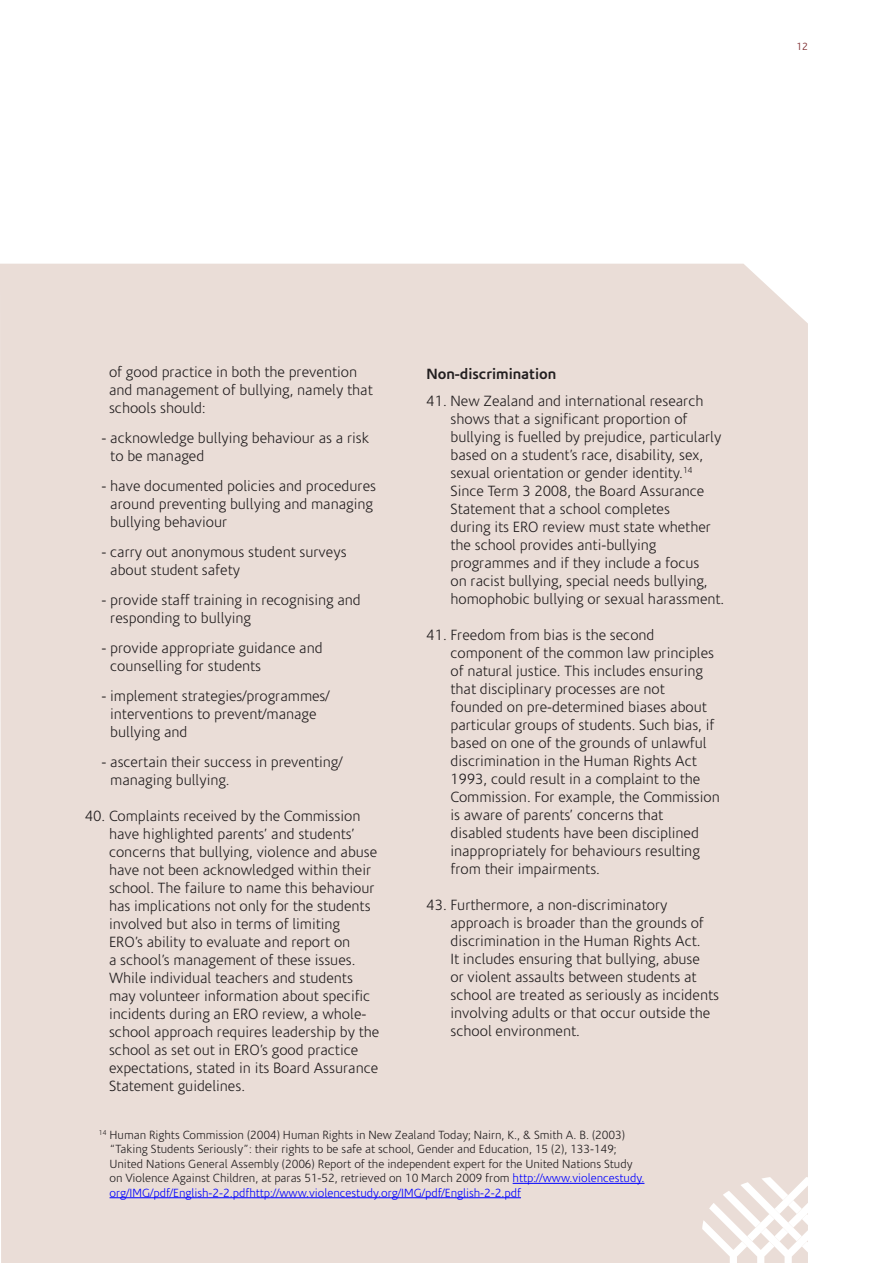
<style>
.page{position:relative;width:893px;height:1263px;background:#fff}
.page>*{position:absolute;margin:0;border:0;box-sizing:border-box;transform-origin:0 0}
.t1{font:300 15px/18px "Coris Macron";color:#231f20}
.t2{font:700 15px "Coris Macron";color:#231f20}
.t3{font:300 12px/14.4px "Coris Macron";color:#231f20}
.t4{font:300 10.5px "Coris Macron";color:#762023}
.s1{color:#00f}
</style>
<div class="page">
<div style="left:0;top:264px;width:808px;height:999px;background:#eaddd7"></div>
<hr style="left:513px;top:1183px;width:131px;height:1px;background:#00f">
<hr style="left:110px;top:1197px;width:411px;height:1px;background:#00f">
<svg style="left:702px;top:1177px;width:106px;height:86px"></svg>
<div style="left:423px;top:1083px;width:114px;height:14px;background:#eaddd7"></div>
<p class="t4" style="left:796px;top:41px;width:13px">12</p>
<p class="t1" style="left:109px;top:363px;width:265px">of good practice in both the prevention and management of bullying, namely that schools should:</p>
<p class="t1" style="left:110px;top:429px;width:260px;text-indent:-9px">- acknowledge bullying behaviour as a risk to be managed</p>
<p class="t1" style="left:110px;top:477px;width:267px;text-indent:-9px">- have documented policies and procedures around preventing bullying and managing bullying behaviour</p>
<p class="t1" style="left:110px;top:543px;width:238px;text-indent:-9px">- carry out anonymous student surveys about student safety</p>
<p class="t1" style="left:110px;top:591px;width:252px;text-indent:-9px">- provide staff training in recognising and responding to bullying</p>
<p class="t1" style="left:110px;top:639px;width:214px;text-indent:-9px">- provide appropriate guidance and counselling for students</p>
<p class="t1" style="left:110px;top:687px;width:221px;text-indent:-9px">- implement strategies/programmes/ interventions to prevent/manage bullying and</p>
<p class="t1" style="left:110px;top:753px;width:234px;text-indent:-9px">- ascertain their success in preventing/ managing bullying.</p>
<p class="t1" style="left:109px;top:807px;width:272px;text-indent:-24px">40. Complaints received by the Commission have highlighted parents’ and students’ concerns that bullying, violence and abuse have not been acknowledged within their school. The failure to name this behaviour has implications not only for the students involved but also in terms of limiting<br>ERO’s ability to evaluate and report on<br>a school’s management of these issues.<br>While individual teachers and students may volunteer information about specific incidents during an ERO review, a whole&shy;school approach requires leadership by the school as set out in ERO’s good practice expectations, stated in its Board Assurance Statement guidelines.</p>
<p class="t2" style="left:426px;top:365px;width:131px">Non-discrimination</p>
<p class="t1" style="left:450px;top:392px;width:275px;text-indent:-24px">41. New Zealand and international research shows that a significant proportion of bullying is fuelled by prejudice, particularly based on a student’s race, disability, sex, sexual orientation or gender identity.<sup>14<br></sup>Since Term 3 2008, the Board Assurance Statement that a school completes<br>during its ERO review must state whether the school provides anti-bullying programmes and if they include a focus<br>on racist bullying, special needs bullying, homophobic bullying or sexual harassment.</p>
<p class="t1" style="left:450px;top:626px;width:271px;text-indent:-24px">41. Freedom from bias is the second component of the common law principles of natural justice. This includes ensuring that disciplinary processes are not founded on pre-determined biases about particular groups of students. Such bias, if based on one of the grounds of unlawful discrimination in the Human Rights Act 1993, could result in a complaint to the Commission. For example, the Commission is aware of parents’ concerns that<br>disabled students have been disciplined inappropriately for behaviours resulting from their impairments.</p>
<p class="t1" style="left:450px;top:896px;width:270px;text-indent:-24px">43. Furthermore, a non-discriminatory approach is broader than the grounds of discrimination in the Human Rights Act.<br>It includes ensuring that bullying, abuse<br>or violent assaults between students at school are treated as seriously as incidents involving adults or that occur outside the school environment.</p>
<p class="t3" style="left:110px;top:1128px;width:536px;text-indent:-11px"><sup>14</sup> Human Rights Commission (2004) Human Rights in New Zealand Today; Nairn, K., &amp; Smith A. B. (2003) “Taking Students Seriously”: their rights to be safe at school, Gender and Education, 15 (2), 133-149; United Nations General Assembly (2006) Report of the independent expert for the United Nations Study on Violence Against Children, at paras 51-52, retrieved on 10 March 2009 from <span class="s1">http://www.violencestudy. org/IMG/pdf/English-2-2.pdfhttp://www.violencestudy.org/IMG/pdf/English-2-2.pdf</span></p>
</div>
